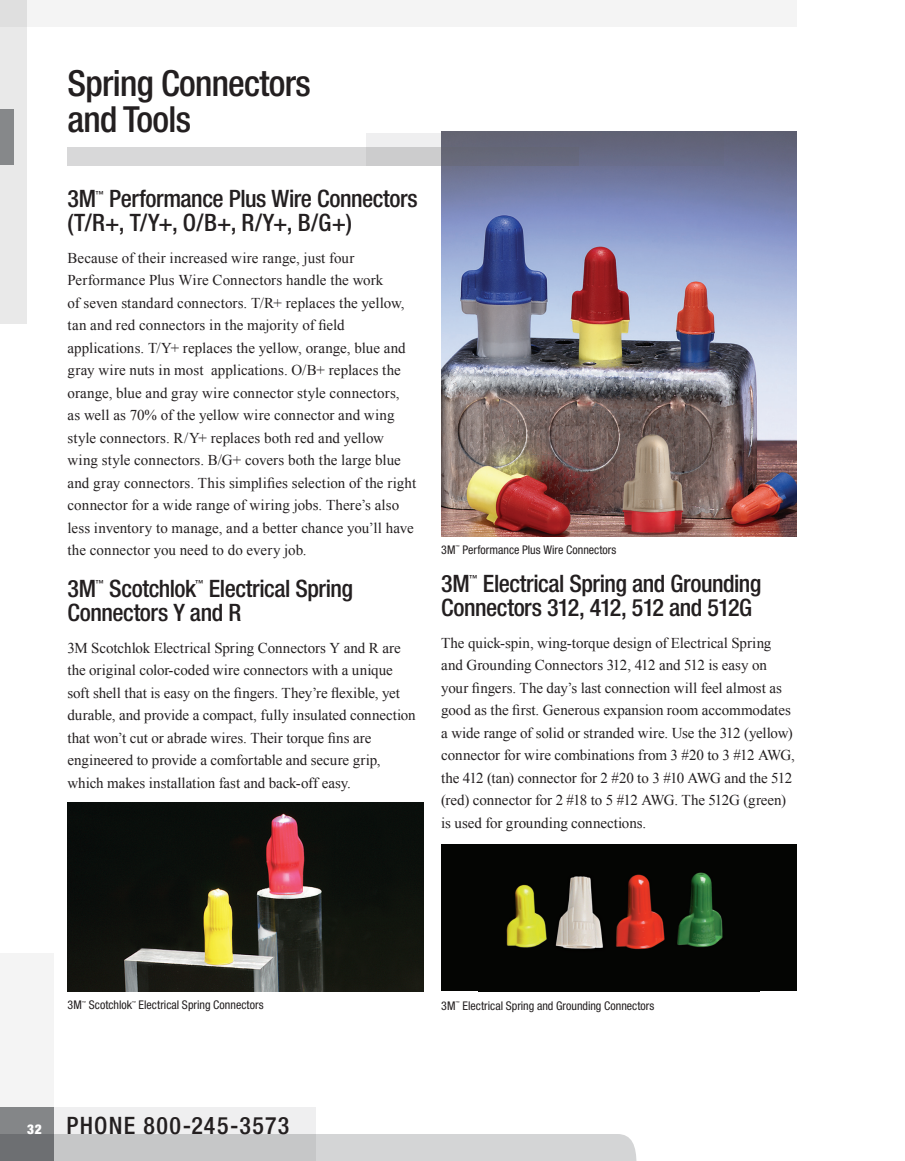
<style>
.page{position:relative;width:905px;height:1161px;background:#fff}
.page>*{position:absolute;margin:0;border:0;box-sizing:border-box;transform-origin:0 0}
.t1{font:500 condensed 36px/36px "Helvetica Neue";letter-spacing:-.02em;color:#231f20}
.t2{font:500 condensed 24px/24px "Helvetica Neue";letter-spacing:-.015em;color:#231f20}
.t3{font:500 condensed 24px "Helvetica Neue";letter-spacing:.05em;color:#231f20}
.t4{font:15px/22.5px "Times New Roman";color:#231f20}
.t5{font:900 condensed 13.5px "Helvetica Neue";color:#fff}
.t6{font:condensed 12px "Helvetica Neue";color:#231f20}
.t7{font:500 condensed 8.4px "Helvetica Neue";color:#231f20}
.t8{font:condensed 4.2px "Helvetica Neue";color:#231f20}
</style>
<div class="page">
<div style="left:0;top:953px;width:54px;height:208px;background:#f4f4f4"></div>
<div style="left:0;top:0;width:27px;height:324px;background:#e9e9e9"></div>
<div style="left:0;top:1107px;width:316px;height:54px;background:#efeff0"></div>
<div style="left:0;top:1107px;width:54px;height:54px;background:#848688"></div>
<div style="left:0;top:0;width:796px;height:27px;background:#f4f4f4"></div>
<svg style="left:0;top:1134px;width:636px;height:27px"></svg>
<div style="left:0;top:109px;width:14px;height:56px;background:#86888a"></div>
<img style="left:441px;top:132px;width:356px;height:404px">
<svg style="left:366px;top:134px;width:357px;height:32px;fill:#64667d"></svg>
<svg style="left:67px;top:147px;width:512px;height:19px;fill:#d8d8d9"></svg>
<img style="left:68px;top:803px;width:355px;height:188px">
<div style="left:441px;top:845px;width:355px;height:146px;background:#040503"></div>
<img style="left:506px;top:872px;width:217px;height:77px">
<h1 class="t1" style="left:68px;top:64px;width:245px">Spring Connectors and Tools</h1>
<h2 class="t2" style="left:68px;top:187px;width:352px;text-indent:42px">Performance Plus Wire Connectors (T/R+, T/Y+, O/B+, R/Y+, B/G+)</h2>
<p class="t4" style="left:68px;top:246px;width:350px">Because of their increased wire range, just four Performance Plus Wire Connectors handle the work<br>of seven standard connectors. T/R+ replaces the yellow, tan and red connectors in the majority of field applications. T/Y+ replaces the yellow, orange, blue and gray wire nuts in most applications. O/B+ replaces the orange, blue and gray wire connector style connectors, as well as 70% of the yellow wire connector and wing style connectors. R/Y+ replaces both red and yellow wing style connectors. B/G+ covers both the large blue and gray connectors. This simplifies selection of the right connector for a wide range of wiring jobs. There’s also less inventory to manage, and a better chance you’ll have the connector you need to do every job.</p>
<h2 class="t2" style="left:68px;top:576px;width:30px">3M</h2>
<p class="t7" style="left:96px;top:578px;width:10px">™</p>
<h2 class="t2" style="left:109px;top:576px;width:89px">Scotchlok</h2>
<p class="t7" style="left:195px;top:578px;width:10px">™</p>
<h2 class="t2" style="left:68px;top:187px;width:30px">3M</h2>
<p class="t7" style="left:96px;top:189px;width:10px">™</p>
<h2 class="t2" style="left:68px;top:576px;width:287px;text-indent:141px">Electrical Spring<br>Connectors Y and R</h2>
<p class="t4" style="left:68px;top:636px;width:350px">3M Scotchlok Electrical Spring Connectors Y and R are the original color-coded wire connectors with a unique soft shell that is easy on the fingers. They’re flexible, yet durable, and provide a compact, fully insulated connection that won’t cut or abrade wires. Their torque fins are engineered to provide a comfortable and secure grip, which makes installation fast and back-off easy.</p>
<p class="t6" style="left:441px;top:542px;width:16px">3M</p>
<p class="t8" style="left:455px;top:544px;width:6px">™</p>
<p class="t6" style="left:462px;top:542px;width:155px">Performance Plus Wire Connectors</p>
<h2 class="t2" style="left:441px;top:571px;width:322px;text-indent:42px">Electrical Spring and Grounding<br>Connectors 312, 412, 512 and 512G</h2>
<p class="t4" style="left:441px;top:631px;width:355px">The quick-spin, wing-torque design of Electrical Spring and Grounding Connectors 312, 412 and 512 is easy on your fingers. The day’s last connection will feel almost as good as the first. Generous expansion room accommodates a wide range of solid or stranded wire. Use the 312 (yellow) connector for wire combinations from 3 #20 to 3 #12 AWG, the 412 (tan) connector for 2 #20 to 3 #10 AWG and the 512 (red) connector for 2 #18 to 5 #12 AWG. The 512G (green) is used for grounding connections.</p>
<h2 class="t2" style="left:441px;top:571px;width:30px">3M</h2>
<p class="t7" style="left:469px;top:573px;width:10px">™</p>
<p class="t6" style="left:68px;top:998px;width:16px">3M</p>
<p class="t8" style="left:82px;top:1000px;width:6px">™</p>
<p class="t6" style="left:89px;top:998px;width:45px">Scotchlok</p>
<p class="t8" style="left:132px;top:1000px;width:6px">™</p>
<p class="t6" style="left:139px;top:998px;width:126px">Electrical Spring Connectors</p>
<p class="t6" style="left:441px;top:998px;width:16px">3M</p>
<p class="t8" style="left:455px;top:1000px;width:6px">™</p>
<p class="t6" style="left:462px;top:998px;width:193px">Electrical Spring and Grounding Connectors</p>
<p class="t5" style="left:27px;top:1121px;width:16px">32</p>
<h2 class="t3" style="left:66px;top:1111px;width:224px">phone 800-245-3573</h2>
</div>
